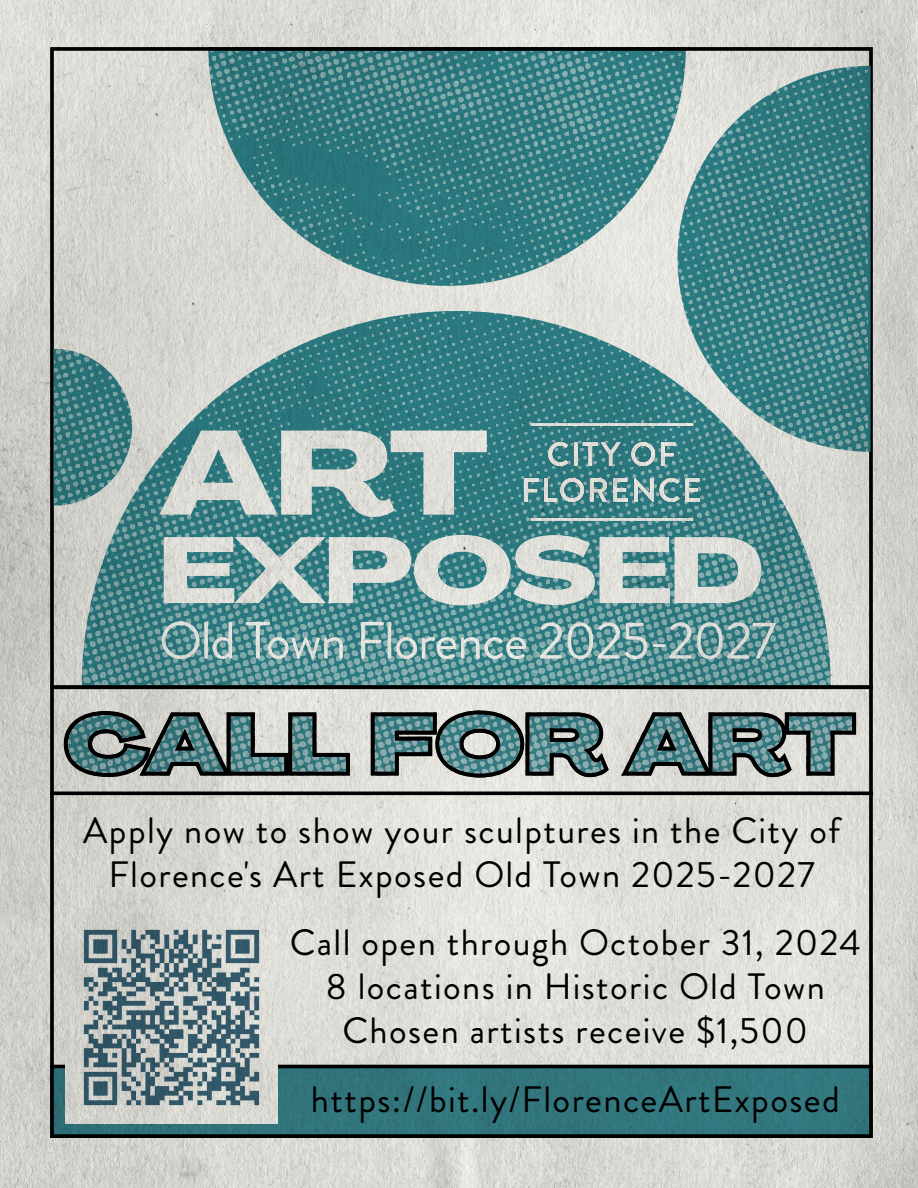
<style>
.page{position:relative;width:918px;height:1188px;background:#fff}
.page>*{position:absolute;margin:0;border:0;box-sizing:border-box;transform-origin:0 0}
.t1{font:800 117.3px "Agrandir Grand";color:#fff}
.t2{font:800 92.1px "Agrandir Grand";letter-spacing:-.02em;color:#fff}
.t3{font:800 77.1px "Agrandir Grand";letter-spacing:.04em;color:#3a8894}
.t4{font:52.5px "Brandon Grotesque";letter-spacing:-.02em;color:#fff}
.t5{font:36.75px "Brandon Grotesque";letter-spacing:.04em;color:#000}
.t6{font:36.6px/44px "Brandon Grotesque";letter-spacing:.04em;color:#000;text-align:center}
</style>
<div class="page">
<img style="left:0;top:0;width:918px;height:1188px">
<h1 class="t1" style="left:159px;top:399px;width:330px">ART</h1>
<h2 class="t2" style="left:159px;top:512px;width:607px">EXPOSED</h2>
<h3 class="t4" style="left:159px;top:604px;width:619px">Old Town Florence 2025-2027</h3>
<h3 class="t3" style="left:66px;top:696px;width:788px">CALL FOR ART</h3>
<p class="t6" style="left:83px;top:809px;width:758px">Apply now to show your sculptures in the City of<br>Florence's Art Exposed Old Town 2025-2027</p>
<p class="t6" style="left:290px;top:921px;width:573px">Call open through October 31, 2024<br>8 locations in Historic Old Town<br>Chosen artists receive $1,500</p>
<p class="t5" style="left:311px;top:1074px;width:531px">https://bit.ly/FlorenceArtExposed</p>
</div>
